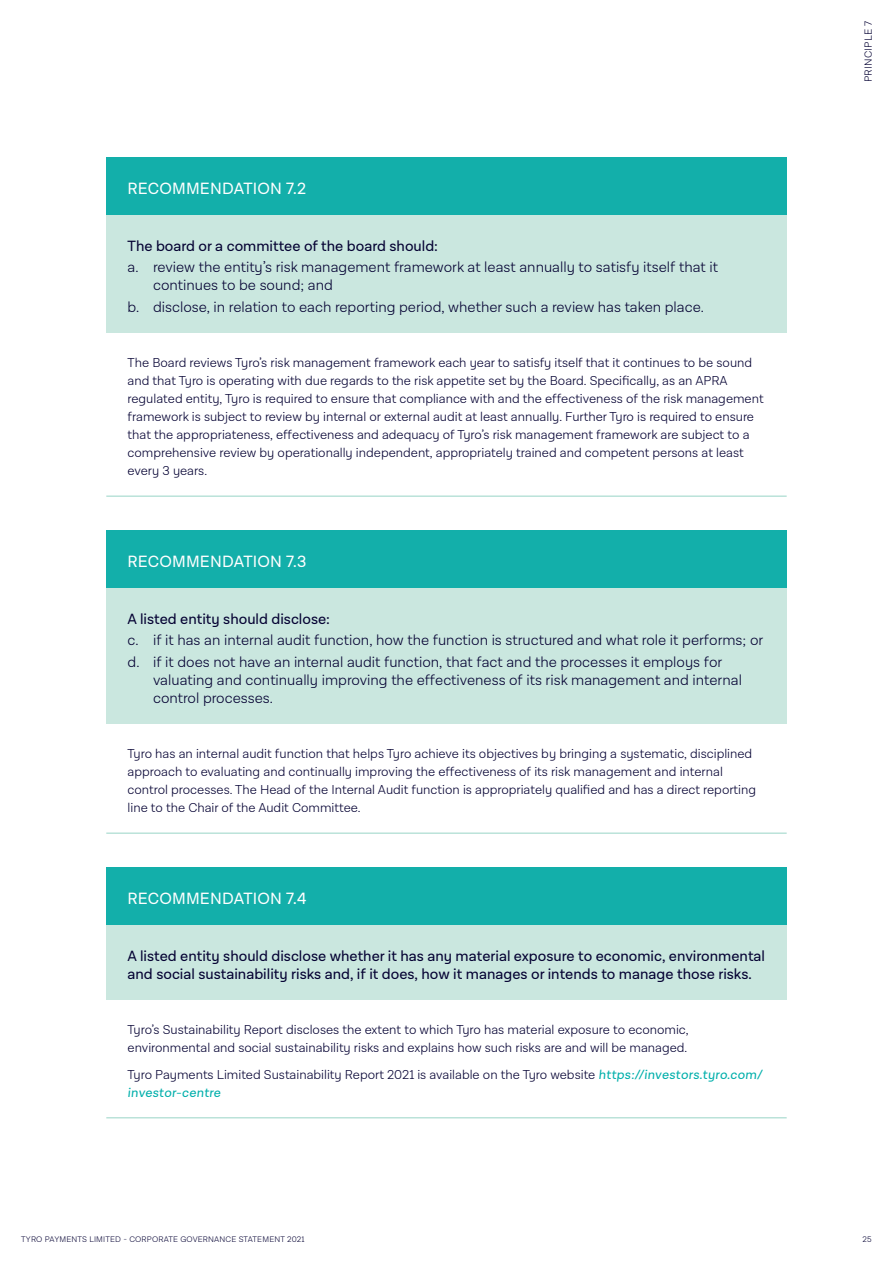
<style>
.page{position:relative;width:893px;height:1263px;background:#fff}
.page>*{position:absolute;margin:0;border:0;box-sizing:border-box;transform-origin:0 0}
._2021-H3_WHITE{font:16.5px "Lota Grotesque Alt 3";letter-spacing:.01em;color:#fff}
.t1{font:300 15px/18px "Lota Grotesque Alt 3";color:#050233}
._2021-table_intro{font:15px/18px "Lota Grotesque Alt 3";color:#050233}
._2020_StandardTable{font:300 13.2px/18px "Lota Grotesque Alt 3";color:#050233}
.t2{font:300 10.5px "Lota Grotesque Alt 3";letter-spacing:.02em;color:#050233}
.t3{font:300 8.25px "Lota Grotesque Alt 3";letter-spacing:.02em;color:#050233}
.s1{font-weight:400;color:#00afab}
</style>
<div class="page">
<div style="left:106px;top:157px;width:681px;height:59px;background:#13afaa"></div>
<div style="left:106px;top:216px;width:681px;height:117px;background:#cae7df"></div>
<hr style="left:106px;top:496px;width:681px;height:1px;background:#98d4c6">
<div style="left:106px;top:530px;width:681px;height:58px;background:#13afaa"></div>
<div style="left:106px;top:588px;width:681px;height:136px;background:#cae7df"></div>
<hr style="left:106px;top:833px;width:681px;height:1px;background:#98d4c6">
<div style="left:106px;top:867px;width:681px;height:58px;background:#13afaa"></div>
<div style="left:106px;top:925px;width:681px;height:75px;background:#cae7df"></div>
<hr style="left:106px;top:1117px;width:681px;height:1px;background:#98d4c6">
<p class="_2021-H3_WHITE" style="left:128px;top:179px;width:180px">RECOMMENDATION 7.2</p>
<p class="_2021-table_intro" style="left:128px;top:237px;width:312px">The board or a committee of the board should:</p>
<p class="t1" style="left:153px;top:259px;width:566px;text-indent:-26px">a. review the entity’s risk management framework at least annually to satisfy itself that it continues to be sound; and</p>
<p class="t1" style="left:128px;top:298px;width:578px">b. disclose, in relation to each reporting period, whether such a review has taken place.</p>
<p class="_2020_StandardTable" style="left:128px;top:354px;width:638px">The Board reviews Tyro’s risk management framework each year to satisfy itself that it continues to be sound and that Tyro is operating with due regards to the risk appetite set by the Board. Specifically, as an APRA regulated entity, Tyro is required to ensure that compliance with and the effectiveness of the risk management framework is subject to review by internal or external audit at least annually. Further Tyro is required to ensure that the appropriateness, effectiveness and adequacy of Tyro’s risk management framework are subject to a comprehensive review by operationally independent, appropriately trained and competent persons at least every 3 years.</p>
<p class="_2021-H3_WHITE" style="left:128px;top:552px;width:180px">RECOMMENDATION 7.3</p>
<p class="_2021-table_intro" style="left:128px;top:610px;width:204px">A listed entity should disclose:</p>
<p class="t1" style="left:128px;top:632px;width:637px">c. if it has an internal audit function, how the function is structured and what role it performs; or</p>
<p class="t1" style="left:153px;top:653px;width:590px;text-indent:-26px">d. if it does not have an internal audit function, that fact and the processes it employs for valuating and continually improving the effectiveness of its risk management and internal control processes.</p>
<p class="_2020_StandardTable" style="left:128px;top:745px;width:630px">Tyro has an internal audit function that helps Tyro achieve its objectives by bringing a systematic, disciplined approach to evaluating and continually improving the effectiveness of its risk management and internal control processes. The Head of the Internal Audit function is appropriately qualified and has a direct reporting line to the Chair of the Audit Committee.</p>
<p class="_2021-H3_WHITE" style="left:128px;top:889px;width:180px">RECOMMENDATION 7.4</p>
<p class="_2021-table_intro" style="left:128px;top:947px;width:639px">A listed entity should disclose whether it has any material exposure to economic, environmental and social sustainability risks and, if it does, how it manages or intends to manage those risks.</p>
<p class="_2020_StandardTable" style="left:128px;top:1021px;width:562px">Tyro’s Sustainability Report discloses the extent to which Tyro has material exposure to economic, environmental and social sustainability risks and explains how such risks are and will be managed.</p>
<p class="_2020_StandardTable" style="left:128px;top:1065px;width:638px">Tyro Payments Limited Sustainability Report 2021 is available on the Tyro website <span class="s1">https://investors.tyro.com/ investor-centre</span></p>
<p class="t2" style="left:862px;top:82px;width:62px;rotate:-90deg">PRINCIPLE 7</p>
<p class="t3" style="left:21px;top:1234px;width:285px">TYRO PAYMENTS LIMITED - CORPORATE GOVERNANCE STATEMENT 2021</p>
<p class="t3" style="left:863px;top:1234px;width:11px">25</p>
</div>
